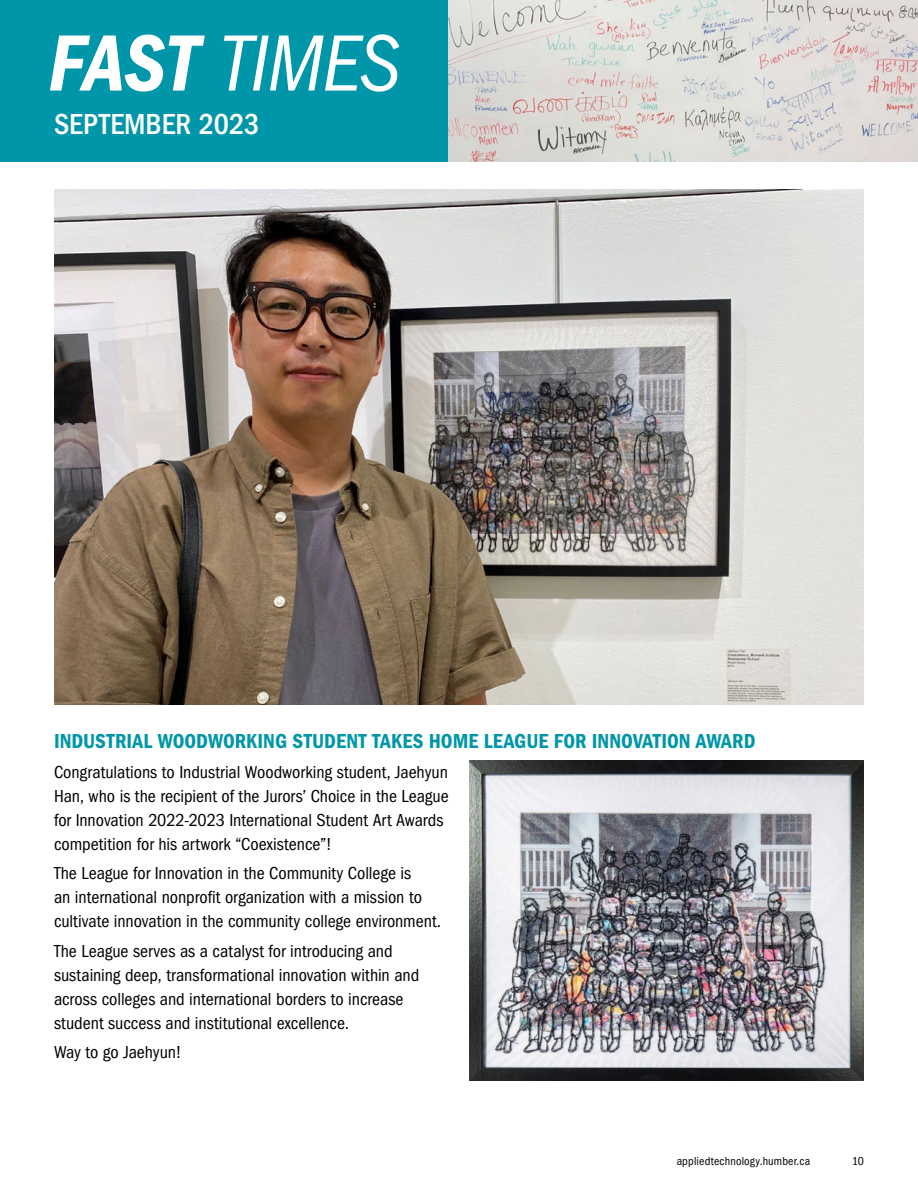
<style>
.page{position:relative;width:918px;height:1188px;background:#fff}
.page>*{position:absolute;margin:0;border:0;box-sizing:border-box;transform-origin:0 0}
.t1{font:italic condensed 82.5px "ITC Franklin Gothic Std";letter-spacing:-.015em;color:#fff}
.t2{font:500 condensed 30px "ITC Franklin Gothic Std";color:#fff}
.h2_content_header{font:21px "ITC Franklin Gothic Std Dm Cd";color:#0096a9}
.p_body{font:condensed 18px/24px "ITC Franklin Gothic Std";letter-spacing:-.005em;color:#000}
.h1_title{font:condensed 12px "ITC Franklin Gothic Std";letter-spacing:.01em;color:#000}
.s1{font-family:"ITC Franklin Gothic Std Dm Cd It";font-style:normal;font-stretch:normal}
</style>
<div class="page">
<div style="left:0;top:0;width:449px;height:162px;background:#0096a9"></div>
<img style="left:449px;top:0;width:469px;height:162px">
<img style="left:54px;top:189px;width:810px;height:515px">
<img style="left:469px;top:761px;width:395px;height:320px">
<h1 class="t1" style="left:49px;top:17px;width:354px"><span class="s1">FAST</span> TIMES</h1>
<h2 class="t2" style="left:54px;top:107px;width:207px">SEPTEMBER 2023</h2>
<p class="h2_content_header" style="left:54px;top:729px;width:703px">INDUSTRIAL WOODWORKING STUDENT TAKES HOME LEAGUE FOR INNOVATION AWARD</p>
<p class="p_body" style="left:54px;top:760px;width:396px">Congratulations to Industrial Woodworking student, Jaehyun Han, who is the recipient of the Jurors’ Choice in the League for Innovation 2022-2023 International Student Art Awards competition for his artwork “Coexistence”!</p>
<p class="p_body" style="left:54px;top:861px;width:389px">The League for Innovation in the Community College is<br>an international nonprofit organization with a mission to cultivate innovation in the community college environment.</p>
<p class="p_body" style="left:54px;top:939px;width:367px">The League serves as a catalyst for introducing and sustaining deep, transformational innovation within and across colleges and international borders to increase student success and institutional excellence.</p>
<p class="p_body" style="left:54px;top:1040px;width:129px">Way to go Jaehyun!</p>
<p class="h1_title" style="left:677px;top:1154px;width:135px">appliedtechnology.humber.ca</p>
<p class="h1_title" style="left:852px;top:1154px;width:13px">10</p>
</div>
